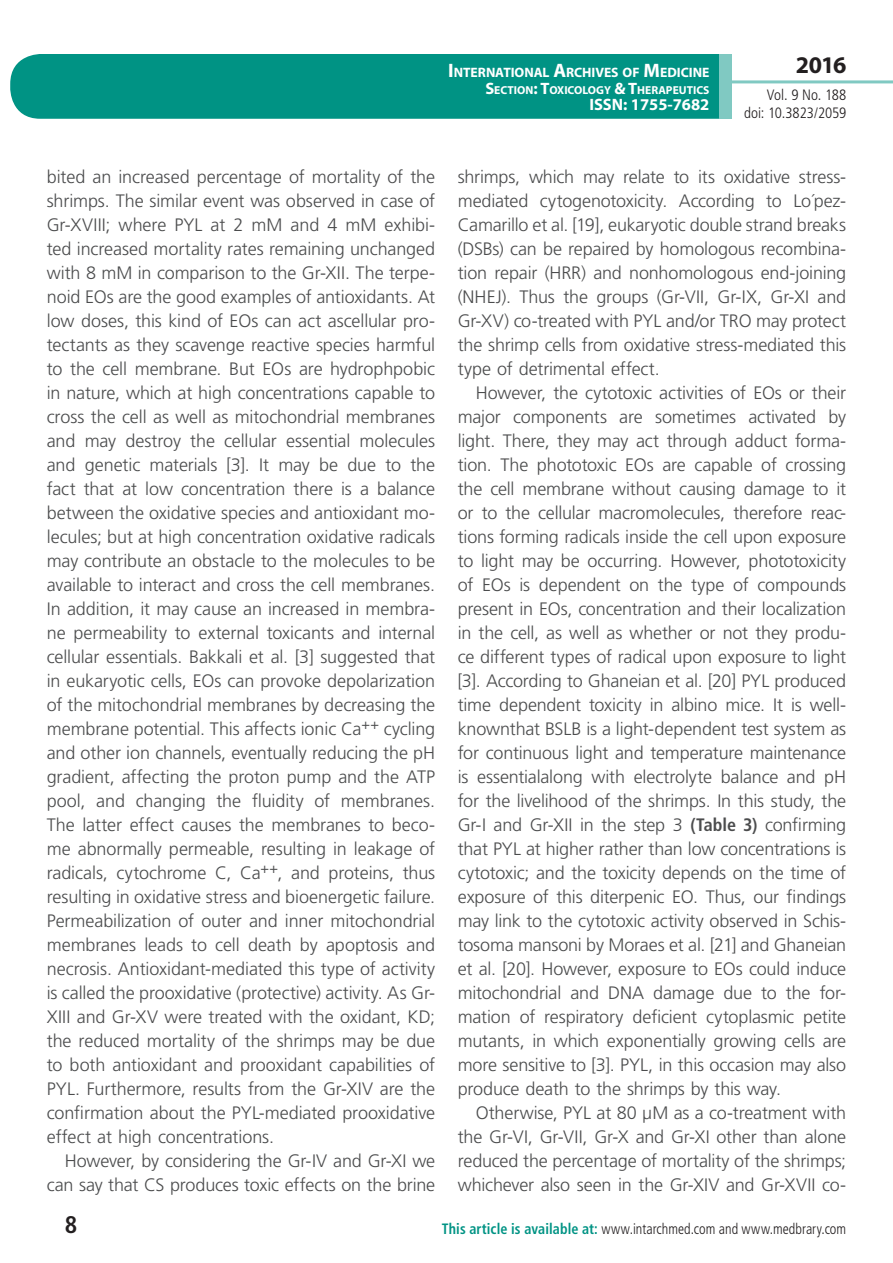
<style>
.page{position:relative;width:893px;height:1263px;background:#fff}
.page>*{position:absolute;margin:0;border:0;box-sizing:border-box;transform-origin:0 0}
.t1{font:700 24px "Myriad Pro";color:#231f20}
.t2{font:700 condensed 24px "Frutiger LT Std";color:#231f20}
.t3{font:300 18px/24px "Frutiger LT Std";letter-spacing:-.01em;color:#4b4c4d;text-align:justify}
.t4{font:700 16.5px "Myriad Pro";color:#fff}
.t5{font:300 condensed 15px "Frutiger LT Std";letter-spacing:.005em;color:#231f20;scale:.94 1}
.t6{font:300 condensed 15px/18px "Frutiger LT Std";letter-spacing:.005em;color:#231f20;text-align:right}
.t7{font:700 13.65px "Myriad Pro";letter-spacing:-.005em;color:#fff}
.t8{font:700 11.55px "Myriad Pro";color:#fff}
.s1{font-size:19.5px}
.s2{font-size:16.5px}
.s3{font-weight:700;font-stretch:condensed}
.s4{font-weight:700;color:#009384}
</style>
<div class="page">
<div style="left:10px;top:54px;width:775px;height:65px;background:#009384;border-radius:30px"></div>
<div style="left:732px;top:0;width:161px;height:157px;background:#fff"></div>
<hr style="left:730px;top:80px;width:163px;height:3px;background:#80c9c2">
<div style="left:719px;top:54px;width:13px;height:65px;background:#80c9c2"></div>
<p class="t7" style="left:448px;top:64px;width:263px"><span class="s1">I</span>NTERNATIONAL <span class="s1">A</span>RCHIVES OF <span class="s1">M</span>EDICINE</p>
<p class="t8" style="left:485px;top:82px;width:226px"><span class="s2">S</span>ECTION<span class="s2">: T</span>OXICOLOGY <span class="s2">&amp; T</span>HERAPEUTICS</p>
<p class="t4" style="left:589px;top:94px;width:122px">ISSN: 1755-7682</p>
<h1 class="t1" style="left:796px;top:49px;width:52px">2016</h1>
<p class="t6" style="left:744px;top:86px;width:104px">Vol. 9 No. 188 doi: 10.3823/2059</p>
<p class="t3" style="left:47px;top:165px;width:390px">bited an increased percentage of mortality of the shrimps. The similar event was observed in case of Gr-XVIII; where PYL at 2 mM and 4 mM exhibi&shy;ted increased mortality rates remaining unchanged with 8 mM in comparison to the Gr-XII. The terpe&shy;noid EOs are the good examples of antioxidants. At low doses, this kind of EOs can act ascellular pro&shy;tectants as they scavenge reactive species harmful to the cell membrane. But EOs are hydrophpobic in nature, which at high concentrations capable to cross the cell as well as mitochondrial membranes and may destroy the cellular essential molecules and genetic materials [3]. It may be due to the fact that at low concentration there is a balance between the oxidative species and antioxidant mo&shy;lecules; but at high concentration oxidative radicals may contribute an obstacle to the molecules to be available to interact and cross the cell membranes.<br>In addition, it may cause an increased in membra&shy;ne permeability to external toxicants and internal cellular essentials. Bakkali et al. [3] suggested that in eukaryotic cells, EOs can provoke depolarization of the mitochondrial membranes by decreasing the membrane potential. This affects ionic Ca<sup>++</sup> cycling and other ion channels, eventually reducing the pH gradient, affecting the proton pump and the ATP pool, and changing the fluidity of membranes.<br>The latter effect causes the membranes to beco&shy;me abnormally permeable, resulting in leakage of radicals, cytochrome C, Ca<sup>++</sup>, and proteins, thus resulting in oxidative stress and bioenergetic failure.<br>Permeabilization of outer and inner mitochondrial membranes leads to cell death by apoptosis and necrosis. Antioxidant-mediated this type of activity is called the prooxidative (protective) activity. As Gr-XIII and Gr-XV were treated with the oxidant, KD; the reduced mortality of the shrimps may be due to both antioxidant and prooxidant capabilities of PYL. Furthermore, results from the Gr-XIV are the confirmation about the PYL-mediated prooxidative effect at high concentrations.</p>
<p class="t3" style="left:47px;top:1149px;width:390px;text-align:right">However, by considering the Gr-IV and Gr-XI we can say that CS produces toxic effects on the brine</p>
<p class="t3" style="left:458px;top:165px;width:390px">shrimps, which may relate to its oxidative stress&shy;mediated cytogenotoxicity. According to Lo´pez-Camarillo et al. [19], eukaryotic double strand breaks (DSBs) can be repaired by homologous recombina&shy;tion repair (HRR) and nonhomologous end-joining (NHEJ). Thus the groups (Gr-VII, Gr-IX, Gr-XI and Gr-XV) co-treated with PYL and/or TRO may protect the shrimp cells from oxidative stress-mediated this type of detrimental effect.</p>
<p class="t3" style="left:458px;top:381px;width:390px;text-indent:18px">However, the cytotoxic activities of EOs or their major components are sometimes activated by light. There, they may act through adduct forma&shy;tion. The phototoxic EOs are capable of crossing the cell membrane without causing damage to it or to the cellular macromolecules, therefore reac&shy;tions forming radicals inside the cell upon exposure to light may be occurring. However, phototoxicity of EOs is dependent on the type of compounds present in EOs, concentration and their localization in the cell, as well as whether or not they produ&shy;ce different types of radical upon exposure to light [3]. According to Ghaneian et al. [20] PYL produced time dependent toxicity in albino mice. It is well&shy;knownthat BSLB is a light-dependent test system as for continuous light and temperature maintenance is essentialalong with electrolyte balance and pH for the livelihood of the shrimps. In this study, the Gr-I and Gr-XII in the step 3 <span class="s3">(Table 3)</span> confirming that PYL at higher rather than low concentrations is cytotoxic; and the toxicity depends on the time of exposure of this diterpenic EO. Thus, our findings may link to the cytotoxic activity observed in Schis&shy;tosoma mansoni by Moraes et al. [21] and Ghaneian et al. [20]. However, exposure to EOs could induce mitochondrial and DNA damage due to the for&shy;mation of respiratory deficient cytoplasmic petite mutants, in which exponentially growing cells are more sensitive to [3]. PYL, in this occasion may also produce death to the shrimps by this way.</p>
<p class="t3" style="left:458px;top:1100px;width:390px;text-indent:18px">Otherwise, PYL at 80 µM as a co-treatment with the Gr-VI, Gr-VII, Gr-X and Gr-XI other than alone reduced the percentage of mortality of the shrimps; whichever also seen in the Gr-XIV and Gr-XVII co-</p>
<h1 class="t2" style="left:65px;top:1210px;width:14px">8</h1>
<p class="t5" style="left:442px;top:1220px;width:432px"><span class="s4">This article is available at:</span> www.intarchmed.com and www.medbrary.com</p>
</div>
